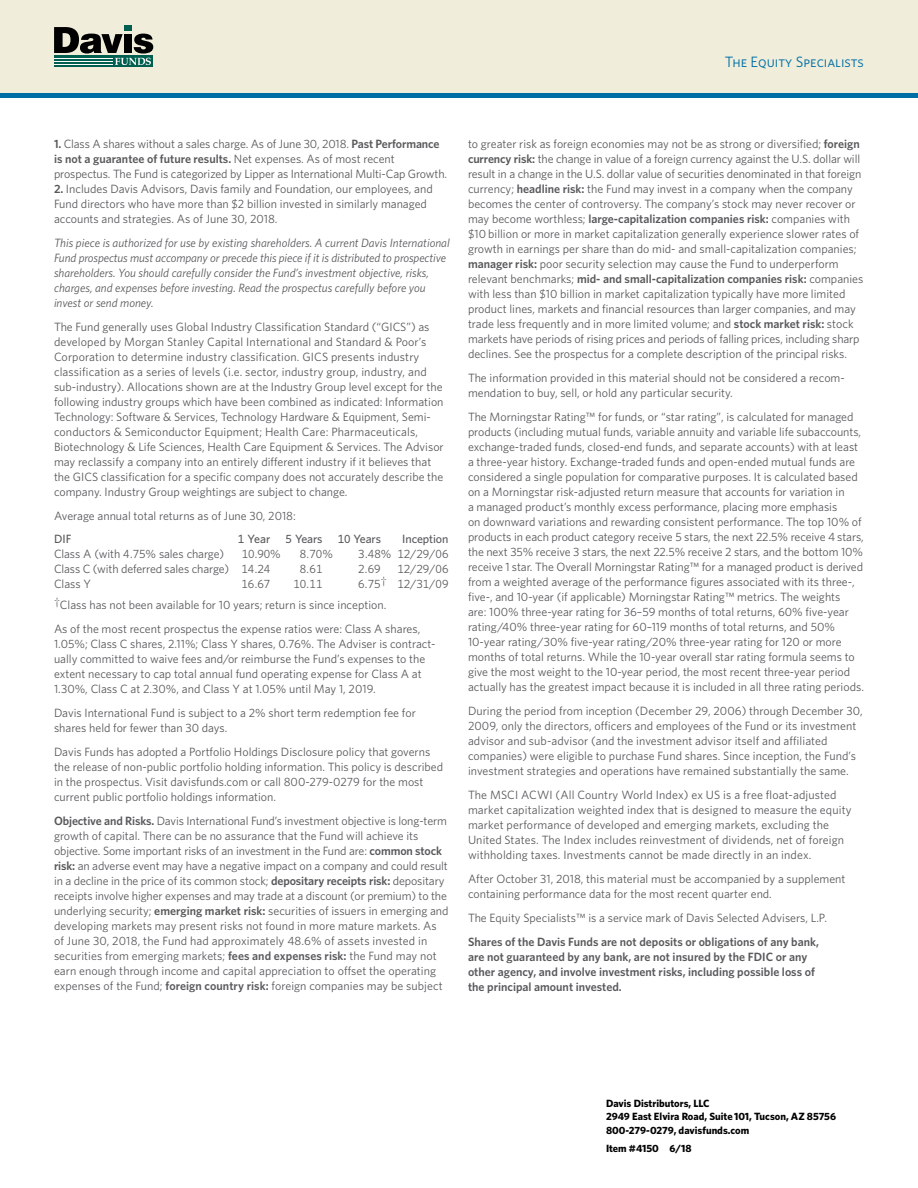
<style>
.page{position:relative;width:918px;height:1188px;background:#fff}
.page>*{position:absolute;margin:0;border:0;box-sizing:border-box;transform-origin:0 0}
.t1{font:15px "Whitney";color:#006ea4}
.t2{font:12px/15px "Whitney";color:#58595b}
.t3{font:italic 12px/15px "Whitney";color:#58595b}
.t4{font:600 12px/15px "Whitney";color:#58595b}
.t5{font:500 12px "Whitney";letter-spacing:-.01em;color:#58595b}
.t6{font:700 10.5px/13.5px "Whitney";color:#000}
.s1{font-weight:600}
</style>
<div class="page">
<div style="left:0;top:0;width:918px;height:94px;background:#f0eedb"></div>
<div style="left:124px;top:25px;width:8px;height:6px;background:#005f4f"></div>
<div style="left:54px;top:56px;width:99px;height:11px;background:#005f4f"></div>
<svg style="left:54px;top:27px;width:99px;height:38px"></svg>
<hr style="left:54px;top:58px;width:59px;height:1px;background:#fff">
<hr style="left:54px;top:61px;width:59px;height:1px;background:#fff">
<hr style="left:54px;top:64px;width:59px;height:1px;background:#fff">
<hr style="left:0;top:94px;width:918px;height:4px;background:#006ea4">
<p class="t1" style="left:725px;top:52px;width:141px">The Equity Specialists</p>
<p class="t2" style="left:54px;top:136px;width:395px"><span class="s1">1.</span> Class A shares without a sales charge. As of June 30, 2018. <span class="s1">Past Performance is not a guarantee of future results.</span> Net expenses. As of most recent prospectus. The Fund is categorized by Lipper as International Multi-Cap Growth.</p>
<p class="t2" style="left:54px;top:181px;width:380px"><span class="s1">2.</span> Includes Davis Advisors, Davis family and Foundation, our employees, and<br>Fund directors who have more than $2 billion invested in similarly managed accounts and strategies. As of June 30, 2018.</p>
<p class="t3" style="left:54px;top:235px;width:397px">This piece is authorized for use by existing shareholders. A current Davis International Fund prospectus must accompany or precede this piece if it is distributed to prospective shareholders. You should carefully consider the Fund’s investment objective, risks, charges, and expenses before investing. Read the prospectus carefully before you invest or send money.</p>
<p class="t2" style="left:54px;top:319px;width:391px">The Fund generally uses Global Industry Classification Standard (“GICS”) as developed by Morgan Stanley Capital International and Standard &amp; Poor’s Corporation to determine industry classification. GICS presents industry classification as a series of levels (i.e. sector, industry group, industry, and sub-industry). Allocations shown are at the Industry Group level except for the following industry groups which have been combined as indicated: Information Technology: Software &amp; Services, Technology Hardware &amp; Equipment, Semi&shy;conductors &amp; Semiconductor Equipment; Health Care: Pharmaceuticals, Biotechnology &amp; Life Sciences, Health Care Equipment &amp; Services. The Advisor may reclassify a company into an entirely different industry if it believes that the GICS classification for a specific company does not accurately describe the company. Industry Group weightings are subject to change.</p>
<p class="t2" style="left:54px;top:508px;width:243px">Average annual total returns as of June 30, 2018:</p>
<p class="t5" style="left:54px;top:531px;width:19px">DIF</p>
<p class="t5" style="left:238px;top:531px;width:34px">1 Year</p>
<p class="t5" style="left:286px;top:531px;width:38px">5 Years</p>
<p class="t5" style="left:338px;top:531px;width:45px">10 Years</p>
<p class="t5" style="left:402px;top:531px;width:48px">Inception</p>
<p class="t2" style="left:54px;top:546px;width:172px">Class A (with 4.75% sales charge)</p>
<p class="t2" style="left:242px;top:546px;width:41px">10.90%</p>
<p class="t2" style="left:300px;top:546px;width:35px">8.70%</p>
<p class="t2" style="left:358px;top:546px;width:92px">3.48% 12/29/06</p>
<p class="t2" style="left:54px;top:561px;width:218px">Class C (with deferred sales charge) 14.24</p>
<p class="t2" style="left:300px;top:561px;width:24px">8.61</p>
<p class="t2" style="left:358px;top:561px;width:24px">2.69</p>
<p class="t2" style="left:398px;top:561px;width:52px">12/29/06</p>
<p class="t2" style="left:54px;top:576px;width:38px">Class Y</p>
<p class="t2" style="left:242px;top:576px;width:30px">16.67</p>
<p class="t2" style="left:293px;top:576px;width:31px">10.11</p>
<p class="t2" style="left:54px;top:573px;width:396px;line-height:20.7px;text-indent:304px">6.75† 12/31/09 †Class has not been available for 10 years; return is since inception.</p>
<p class="t2" style="left:54px;top:621px;width:382px">As of the most recent prospectus the expense ratios were: Class A shares, 1.05%; Class C shares, 2.11%; Class Y shares, 0.76%. The Adviser is contract&shy;ually committed to waive fees and/or reimburse the Fund’s expenses to the extent necessary to cap total annual fund operating expense for Class A at 1.30%, Class C at 2.30%, and Class Y at 1.05% until May 1, 2019.</p>
<p class="t2" style="left:54px;top:705px;width:363px">Davis International Fund is subject to a 2% short term redemption fee for shares held for fewer than 30 days.</p>
<p class="t2" style="left:54px;top:744px;width:391px">Davis Funds has adopted a Portfolio Holdings Disclosure policy that governs the release of non-public portfolio holding information. This policy is described in the prospectus. Visit davisfunds.com or call 800-279-0279 for the most current public portfolio holdings information.</p>
<p class="t2" style="left:54px;top:813px;width:396px"><span class="s1">Objective and Risks.</span> Davis International Fund’s investment objective is long-term growth of capital. There can be no assurance that the Fund will achieve its objective. Some important risks of an investment in the Fund are: <span class="s1">common stock risk:</span> an adverse event may have a negative impact on a company and could result in a decline in the price of its common stock; <span class="s1">depositary receipts risk:</span> depositary receipts involve higher expenses and may trade at a discount (or premium) to the underlying security; <span class="s1">emerging market risk:</span> securities of issuers in emerging and developing markets may present risks not found in more mature markets. As of June 30, 2018, the Fund had approximately 48.6% of assets invested in securities from emerging markets; <span class="s1">fees and expenses risk:</span> the Fund may not earn enough through income and capital appreciation to offset the operating expenses of the Fund; <span class="s1">foreign country risk:</span> foreign companies may be subject</p>
<p class="t2" style="left:468px;top:136px;width:397px">to greater risk as foreign economies may not be as strong or diversified; <span class="s1">foreign currency risk:</span> the change in value of a foreign currency against the U.S. dollar will result in a change in the U.S. dollar value of securities denominated in that foreign currency; <span class="s1">headline risk:</span> the Fund may invest in a company when the company becomes the center of controversy. The company’s stock may never recover or may become worthless; <span class="s1">large-capitalization companies risk:</span> companies with $10 billion or more in market capitalization generally experience slower rates of growth in earnings per share than do mid- and small-capitalization companies; <span class="s1">manager risk:</span> poor security selection may cause the Fund to underperform relevant benchmarks; <span class="s1">mid- and small-capitalization companies risk:</span> companies with less than $10 billion in market capitalization typically have more limited product lines, markets and financial resources than larger companies, and may trade less frequently and in more limited volume; and <span class="s1">stock market risk:</span> stock markets have periods of rising prices and periods of falling prices, including sharp declines. See the prospectus for a complete description of the principal risks.</p>
<p class="t2" style="left:468px;top:370px;width:377px">The information provided in this material should not be considered a recom&shy;mendation to buy, sell, or hold any particular security.</p>
<p class="t2" style="left:468px;top:409px;width:398px">The Morningstar Rating™ for funds, or “star rating”, is calculated for managed products (including mutual funds, variable annuity and variable life subaccounts, exchange-traded funds, closed-end funds, and separate accounts) with at least a three-year history. Exchange-traded funds and open-ended mutual funds are considered a single population for comparative purposes. It is calculated based on a Morningstar risk-adjusted return measure that accounts for variation in<br>a managed product’s monthly excess performance, placing more emphasis<br>on downward variations and rewarding consistent performance. The top 10% of products in each product category receive 5 stars, the next 22.5% receive 4 stars, the next 35% receive 3 stars, the next 22.5% receive 2 stars, and the bottom 10% receive 1 star. The Overall Morningstar Rating™ for a managed product is derived from a weighted average of the performance figures associated with its three-, five-, and 10-year (if applicable) Morningstar Rating™ metrics. The weights<br>are: 100% three-year rating for 36–59 months of total returns, 60% five-year rating/40% three-year rating for 60–119 months of total returns, and 50% 10-year rating/30% five-year rating/20% three-year rating for 120 or more months of total returns. While the 10-year overall star rating formula seems to give the most weight to the 10-year period, the most recent three-year period actually has the greatest impact because it is included in all three rating periods.</p>
<p class="t2" style="left:468px;top:703px;width:396px">During the period from inception (December 29, 2006) through December 30, 2009, only the directors, officers and employees of the Fund or its investment advisor and sub-advisor (and the investment advisor itself and affiliated companies) were eligible to purchase Fund shares. Since inception, the Fund’s investment strategies and operations have remained substantially the same.</p>
<p class="t2" style="left:468px;top:787px;width:385px">The MSCI ACWI (All Country World Index) ex US is a free float-adjusted market capitalization weighted index that is designed to measure the equity market performance of developed and emerging markets, excluding the United States. The Index includes reinvestment of dividends, net of foreign withholding taxes. Investments cannot be made directly in an index.</p>
<p class="t2" style="left:468px;top:871px;width:379px">After October 31, 2018, this material must be accompanied by a supplement containing performance data for the most recent quarter end.</p>
<p class="t2" style="left:468px;top:910px;width:361px">The Equity Specialists™ is a service mark of Davis Selected Advisers, L.P.</p>
<p class="t4" style="left:468px;top:934px;width:352px">Shares of the Davis Funds are not deposits or obligations of any bank, are not guaranteed by any bank, are not insured by the FDIC or any other agency, and involve investment risks, including possible loss of the principal amount invested.</p>
<p class="t6" style="left:606px;top:1096px;width:232px">Davis Distributors, LLC<br>2949 East Elvira Road, Suite 101, Tucson, AZ 85756<br>800-279-0279, davisfunds.com</p>
<p class="t6" style="left:606px;top:1141px;width:87px">Item #4150 6/18</p>
</div>
